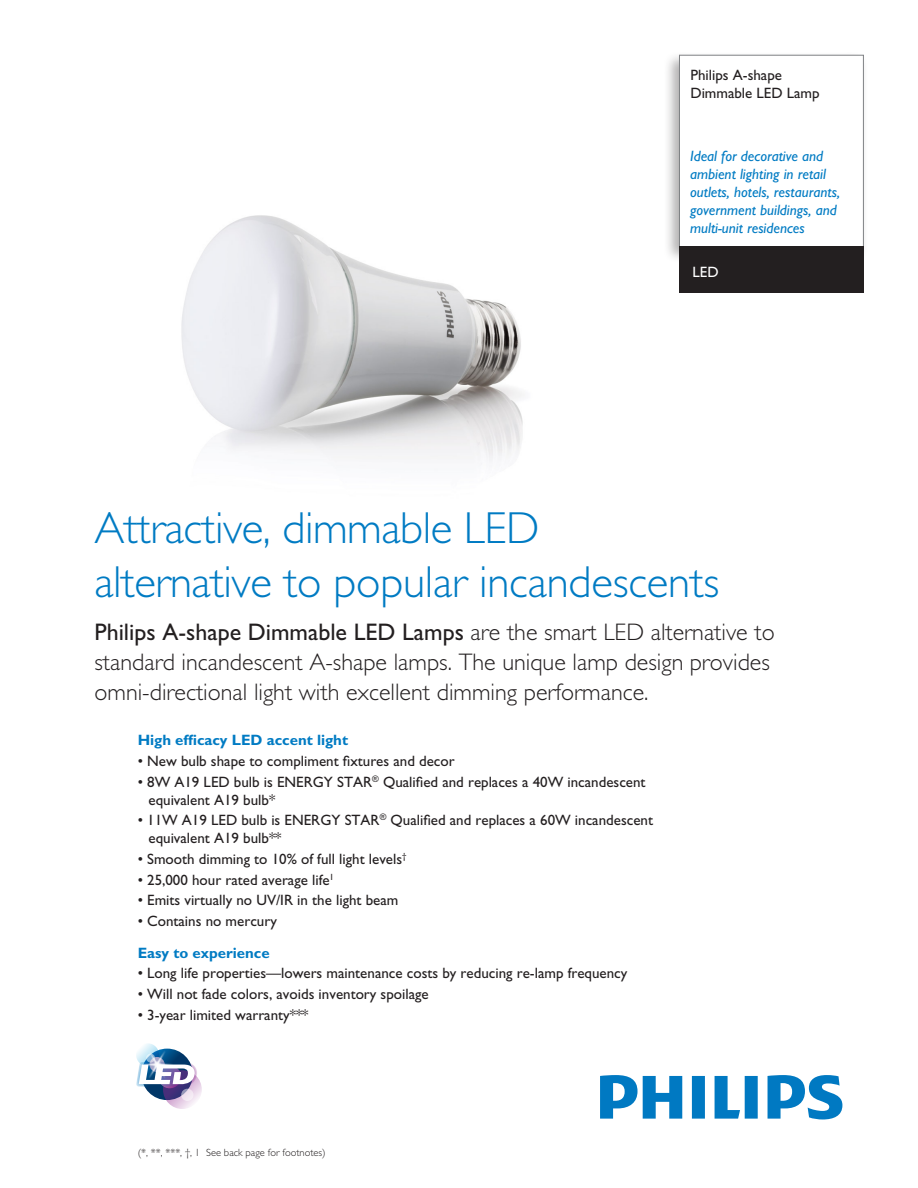
<style>
.page{position:relative;width:918px;height:1188px;background:#fff}
.page>*{position:absolute;margin:0;border:0;box-sizing:border-box;transform-origin:0 0}
.t1{font:300 45px/54px "Gill Sans";letter-spacing:-.01em;color:#007bc3}
.t2{font:300 24px/30px "Gill Sans";color:#231f20}
.t3{font:15px/18px "Gill Sans";color:#231f20}
.t4{font:italic 15px "Gill Sans";color:#007bc3}
.t5{font:700 15px "Gill Sans";color:#007bc3}
.t6{font:15px "Gill Sans";color:#fff}
.t7{font:300 10.5px "Gill Sans";color:#231f20}
.s1{font-weight:400}
</style>
<div class="page">
<img style="left:181px;top:215px;width:342px;height:246px">
<div style="left:663px;top:51px;width:206px;height:213px;background:#231f20;opacity:.35"></div>
<div style="left:679px;top:55px;width:185px;height:192px;background:#fff;border:1px solid #808285"></div>
<div style="left:679px;top:247px;width:185px;height:46px;background:#231f20"></div>
<svg style="left:141px;top:1049px;width:52px;height:51px"></svg>
<svg style="left:163px;top:1070px;width:39px;height:39px"></svg>
<svg style="left:136px;top:1043px;width:23px;height:23px"></svg>
<img style="left:140px;top:1049px;width:34px;height:2px">
<svg style="left:181px;top:1089px;width:13px;height:12px"></svg>
<svg style="left:136px;top:1051px;width:61px;height:36px"></svg>
<svg style="left:600px;top:1075px;width:242px;height:45px"></svg>
<p class="t3" style="left:690px;top:66px;width:131px">Philips A-shape<br>Dimmable LED Lamp</p>
<p class="t4" style="left:690px;top:147px;width:135px">Ideal for decorative and</p>
<p class="t4" style="left:690px;top:165px;width:137px">ambient lighting in retail</p>
<p class="t4" style="left:690px;top:183px;width:151px">outlets, hotels, restaurants,</p>
<p class="t4" style="left:690px;top:201px;width:148px">government buildings, and</p>
<p class="t4" style="left:690px;top:219px;width:116px">multi-unit residences</p>
<p class="t6" style="left:693px;top:264px;width:28px">LED</p>
<p class="t1" style="left:94px;top:501px;width:626px">Attractive, dimmable LED alternative to popular incandescents</p>
<p class="t2" style="left:94px;top:617px;width:682px"><span class="s1">Philips A-shape Dimmable LED Lamps</span> are the smart LED alternative to standard incandescent A-shape lamps. The unique lamp design provides omni-directional light with excellent dimming performance.</p>
<p class="t5" style="left:138px;top:731px;width:212px">High efficacy LED accent light</p>
<p class="t3" style="left:138px;top:752px;width:319px">• New bulb shape to compliment fixtures and decor</p>
<p class="t3" style="left:148px;top:772px;width:499px;text-indent:-11px">• 8W A19 LED bulb is ENERGY STAR<sup>®</sup> Qualified and replaces a 40W incandescent equivalent A19 bulb*</p>
<p class="t3" style="left:148px;top:811px;width:506px;text-indent:-11px">• 11W A19 LED bulb is ENERGY STAR<sup>®</sup> Qualified and replaces a 60W incandescent equivalent A19 bulb**</p>
<p class="t3" style="left:138px;top:850px;width:270px">• Smooth dimming to 10% of full light levels<sup>†</sup></p>
<p class="t3" style="left:138px;top:871px;width:198px">• 25,000 hour rated average life<sup>1</sup></p>
<p class="t3" style="left:138px;top:891px;width:262px">• Emits virtually no UV/IR in the light beam</p>
<p class="t3" style="left:138px;top:912px;width:141px">• Contains no mercury</p>
<p class="t5" style="left:138px;top:944px;width:134px">Easy to experience</p>
<p class="t3" style="left:138px;top:964px;width:491px">• Long life properties—lowers maintenance costs by reducing re-lamp frequency</p>
<p class="t3" style="left:138px;top:985px;width:293px">• Will not fade colors, avoids inventory spoilage</p>
<p class="t3" style="left:138px;top:1006px;width:172px">• 3-year limited warranty***</p>
<p class="t7" style="left:138px;top:1146px;width:190px">(*, **, ***, †, 1 See back page for footnotes)</p>
</div>
